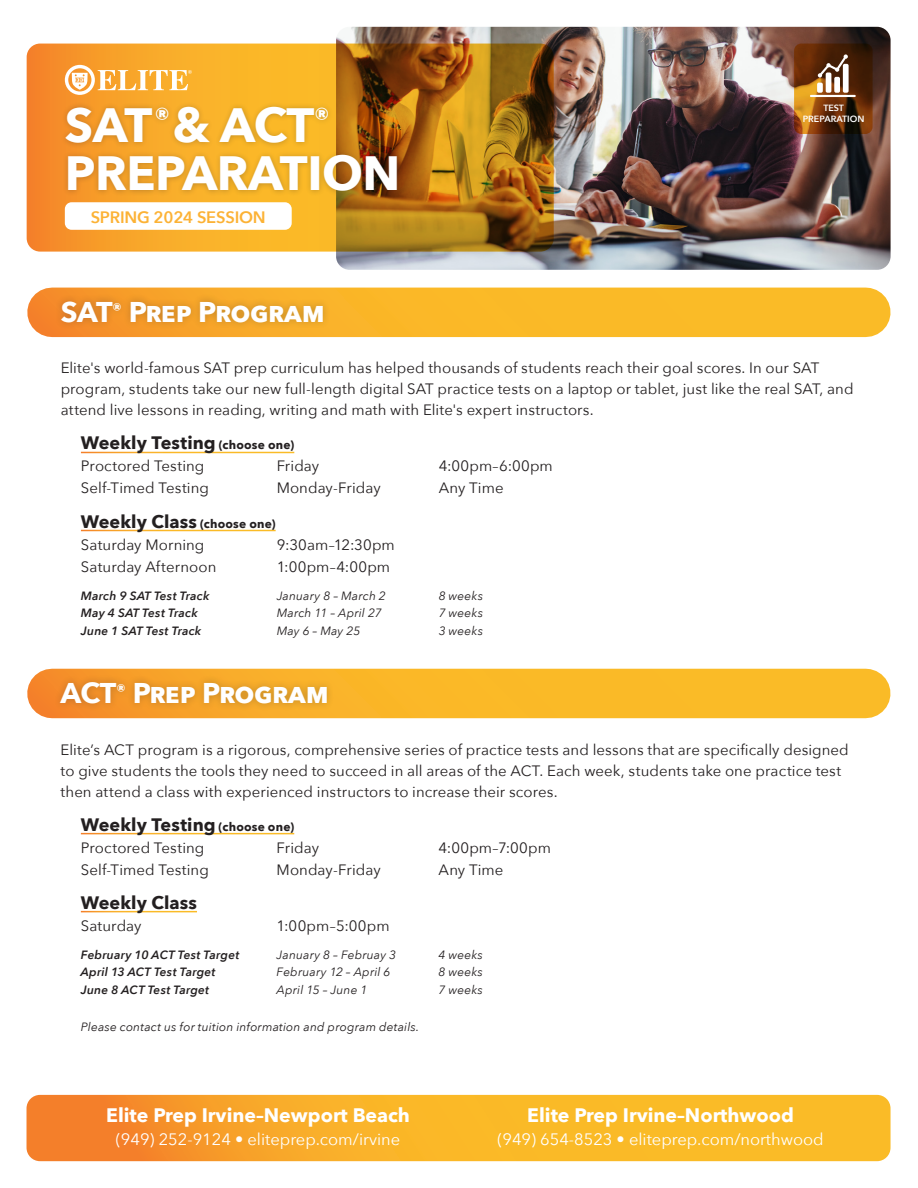
<style>
.page{position:relative;width:918px;height:1188px;background:#fff}
.page>*{position:absolute;margin:0;border:0;box-sizing:border-box;transform-origin:0 0}
.t1{font:700 48px "Avenir Next";letter-spacing:-.01em;color:#fff}
.Subtitle{font:700 28.5px "Avenir Next";letter-spacing:-.03em;color:#fff}
.t2{font:700 19.5px "Avenir Next";color:#fff}
.t3{font:700 18px "Avenir Next";letter-spacing:.005em;color:#231f20}
.t4{font:16.5px "Avenir Next";color:#fff}
.t5{font:600 16.5px "Avenir Next";letter-spacing:-.01em;color:#fcb235}
.t6{font:15px/21px "Avenir Next";letter-spacing:.005em;color:#231f20}
.t7{font:italic 12px "Avenir Next";letter-spacing:.015em;color:#231f20}
.t8{font:italic 600 12px "Avenir Next";letter-spacing:.015em;color:#231f20}
.t9{font:600 9px "Avenir Next";color:#fff}
.s1{font-size:12px}
</style>
<div class="page">
<svg style="left:27px;top:1095px;width:864px;height:66px;background:#f8ac28"></svg>
<img style="left:336px;top:27px;width:555px;height:243px">
<svg style="left:794px;top:44px;width:79px;height:90px;background:#6b370b"></svg>
<svg style="left:810px;top:54px;width:46px;height:43px"></svg>
<div style="left:52px;top:288px;width:814px;height:49px;background:linear-gradient(to right,#f79e2a,#fbc526)"></div>
<div style="left:54px;top:293px;width:277px;height:38px;background:#231f20;opacity:.25"></div>
<svg style="left:27px;top:44px;width:527px;height:208px;background:#c4821e"></svg>
<div style="left:60px;top:101px;width:343px;height:96px;background:#231f20;opacity:.25"></div>
<svg style="left:65px;top:65px;width:127px;height:30px"></svg>
<div style="left:52px;top:669px;width:814px;height:49px;background:linear-gradient(to right,#f79e2a,#fbc526)"></div>
<div style="left:53px;top:674px;width:282px;height:38px;background:#231f20;opacity:.25"></div>
<div style="left:65px;top:202px;width:227px;height:28px;background:#fff;border-radius:7px"></div>
<p class="t1" style="left:65px;top:84px;width:267px">SAT<sup>®</sup> &amp; ACT<sup>®</sup></p>
<p class="t1" style="left:65px;top:132px;width:337px">PREPARATION</p>
<p class="t5" style="left:91px;top:203px;width:177px">SPRING 2024 SESSION</p>
<p class="Subtitle" style="left:61px;top:288px;width:266px">SAT<sup>®</sup> Prep Program</p>
<p class="t9" style="left:823px;top:100px;width:22px">TEST</p>
<p class="t9" style="left:803px;top:111px;width:63px">PREPARATION</p>
<p class="t6" style="left:61px;top:357px;width:794px">Elite's world-famous SAT prep curriculum has helped thousands of students reach their goal scores. In our SAT program, students take our new full-length digital SAT practice tests on a laptop or tablet, just like the real SAT, and attend live lessons in reading, writing and math with Elite's expert instructors.</p>
<p class="t3" style="left:81px;top:428px;width:215px">Weekly Testing <span class="s1">(choose one)</span></p>
<p class="t6" style="left:81px;top:455px;width:125px">Proctored Testing</p>
<p class="t6" style="left:277px;top:455px;width:44px">Friday</p>
<p class="t6" style="left:439px;top:455px;width:116px">4:00pm–6:00pm</p>
<p class="t6" style="left:81px;top:477px;width:130px">Self-Timed Testing</p>
<p class="t6" style="left:277px;top:477px;width:106px">Monday-Friday</p>
<p class="t6" style="left:439px;top:477px;width:66px">Any Time</p>
<p class="t3" style="left:81px;top:506px;width:196px">Weekly Class <span class="s1">(choose one)</span></p>
<p class="t6" style="left:81px;top:533px;width:125px">Saturday Morning</p>
<p class="t6" style="left:277px;top:533px;width:120px">9:30am–12:30pm</p>
<p class="t6" style="left:81px;top:555px;width:137px">Saturday Afternoon</p>
<p class="t6" style="left:277px;top:555px;width:115px">1:00pm–4:00pm</p>
<p class="t8" style="left:81px;top:585px;width:130px">March 9 SAT Test Track</p>
<p class="t7" style="left:277px;top:585px;width:111px">January 8 – March 2</p>
<p class="t7" style="left:439px;top:585px;width:46px">8 weeks</p>
<p class="t8" style="left:81px;top:603px;width:118px">May 4 SAT Test Track</p>
<p class="t7" style="left:277px;top:603px;width:106px">March 11 – April 27</p>
<p class="t7" style="left:439px;top:603px;width:46px">7 weeks</p>
<p class="t8" style="left:81px;top:620px;width:122px">June 1 SAT Test Track</p>
<p class="t7" style="left:277px;top:620px;width:85px">May 6 – May 25</p>
<p class="t7" style="left:439px;top:620px;width:46px">3 weeks</p>
<p class="Subtitle" style="left:61px;top:669px;width:270px">ACT<sup>®</sup> Prep Program</p>
<p class="t6" style="left:61px;top:738px;width:790px">Elite’s ACT program is a rigorous, comprehensive series of practice tests and lessons that are specifically designed to give students the tools they need to succeed in all areas of the ACT. Each week, students take one practice test then attend a class with experienced instructors to increase their scores.</p>
<p class="t3" style="left:81px;top:809px;width:215px">Weekly Testing <span class="s1">(choose one)</span></p>
<p class="t6" style="left:81px;top:836px;width:125px">Proctored Testing</p>
<p class="t6" style="left:277px;top:836px;width:44px">Friday</p>
<p class="t6" style="left:439px;top:836px;width:114px">4:00pm–7:00pm</p>
<p class="t6" style="left:81px;top:858px;width:130px">Self-Timed Testing</p>
<p class="t6" style="left:277px;top:858px;width:106px">Monday-Friday</p>
<p class="t6" style="left:439px;top:858px;width:66px">Any Time</p>
<p class="t3" style="left:81px;top:887px;width:118px">Weekly Class</p>
<p class="t6" style="left:81px;top:914px;width:62px">Saturday</p>
<p class="t6" style="left:277px;top:914px;width:115px">1:00pm–5:00pm</p>
<p class="t8" style="left:81px;top:944px;width:160px">February 10 ACT Test Target</p>
<p class="t7" style="left:277px;top:944px;width:121px">January 8 – Februay 3</p>
<p class="t7" style="left:439px;top:944px;width:46px">4 weeks</p>
<p class="t8" style="left:81px;top:962px;width:136px">April 13 ACT Test Target</p>
<p class="t7" style="left:277px;top:962px;width:115px">February 12 – April 6</p>
<p class="t7" style="left:439px;top:962px;width:46px">8 weeks</p>
<p class="t8" style="left:81px;top:979px;width:130px">June 8 ACT Test Target</p>
<p class="t7" style="left:277px;top:979px;width:92px">April 15 – June 1</p>
<p class="t7" style="left:439px;top:979px;width:46px">7 weeks</p>
<p class="t7" style="left:81px;top:1016px;width:340px">Please contact us for tuition information and program details.</p>
<p class="t2" style="left:106px;top:1099px;width:305px">Elite Prep Irvine–Newport Beach</p>
<p class="t4" style="left:116px;top:1125px;width:286px">(949) 252-9124 • eliteprep.com/irvine</p>
<p class="t2" style="left:527px;top:1099px;width:268px">Elite Prep Irvine–Northwood</p>
<p class="t4" style="left:498px;top:1125px;width:328px">(949) 654-8523 • eliteprep.com/northwood</p>
</div>
